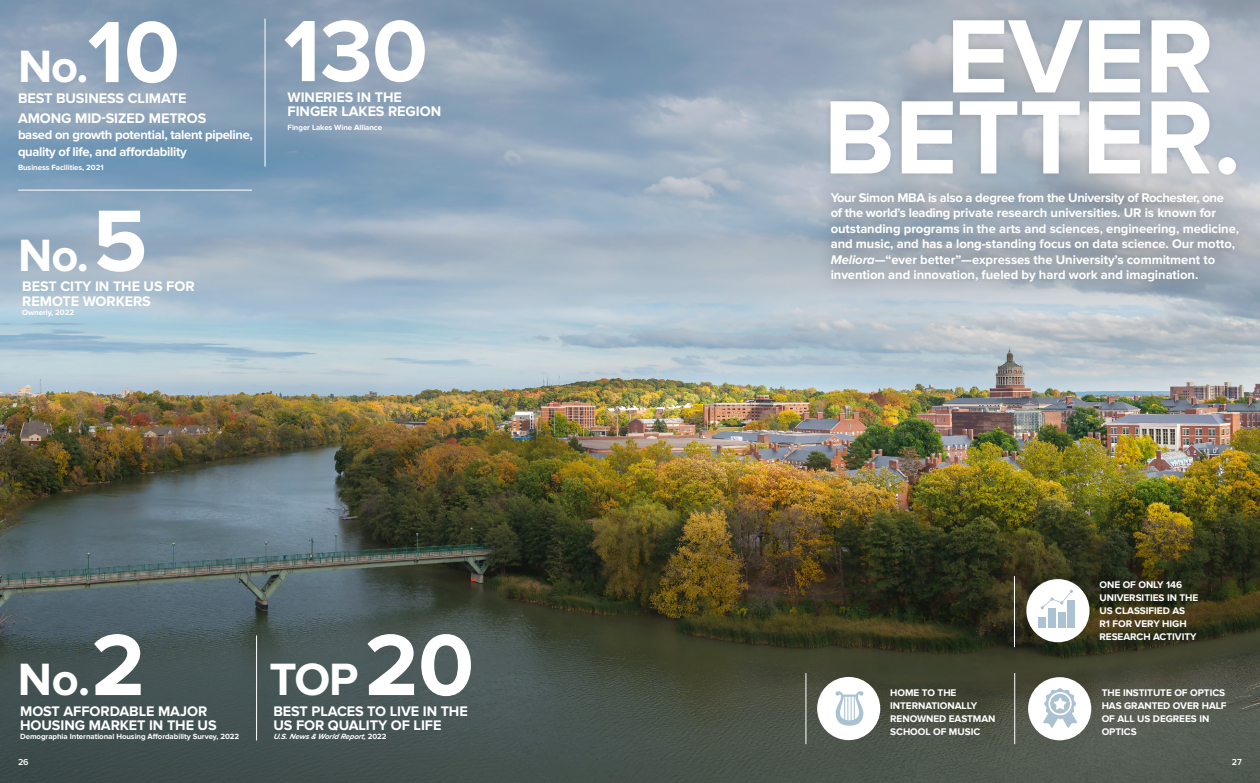
<style>
.page{position:relative;width:1260px;height:783px;background:#fff}
.page>*{position:absolute;margin:0;border:0;box-sizing:border-box;transform-origin:0 0}
.t1{font:700 108.1px "Proxima Nova";letter-spacing:-.005em;color:#fff}
.t2{font:700 90px "Proxima Nova";letter-spacing:-.005em;color:#fff}
.t3{font:700 47px "Proxima Nova";letter-spacing:-.025em;color:#fff}
.t4{font:700 14.4px/14.4px "Proxima Nova";letter-spacing:-.005em;color:#fff}
.large_caption{font:700 13px/15.5px "Proxima Nova";letter-spacing:-.005em;color:#fff}
.large_caption-2{font:700 13px/17.3px "Proxima Nova";letter-spacing:-.025em;color:#fff}
.t5{font:700 10px/13px "Proxima Nova";letter-spacing:-.005em;color:#fff}
.t6{font:600 9px "Proxima Nova";color:#fff}
.t7{font:700 7.8px "Proxima Nova";letter-spacing:-.005em;color:#fff}
.t8{font:italic 700 7.8px "Proxima Nova";color:#fff}
.s1{font-style:normal}
.s2{font-style:italic}
</style>
<div class="page">
<img style="left:0;top:0;width:1260px;height:783px">
<div style="left:824px;top:14px;width:418px;height:167px;background:#231f20;opacity:.13"></div>
<div style="left:817px;top:677px;width:63px;height:63px;background:#fff;border-radius:50%"></div>
<img style="left:835px;top:691px;width:29px;height:35px">
<hr style="left:806px;top:673px;width:1px;height:71px;background:#fff">
<div style="left:816px;top:177px;width:437px;height:119px;background:#231f20;opacity:.5"></div>
<hr style="left:256px;top:635px;width:1px;height:105px;background:#fff">
<hr style="left:265px;top:19px;width:1px;height:148px;background:#fff">
<hr style="left:18px;top:190px;width:234px;height:1px;background:#fff">
<div style="left:1026px;top:579px;width:64px;height:63px;background:#fff;border-radius:50%"></div>
<div style="left:1048px;top:608px;width:8px;height:19px;background:#aac2d2"></div>
<div style="left:1039px;top:617px;width:7px;height:10px;background:#aac2d2"></div>
<div style="left:1058px;top:612px;width:7px;height:15px;background:#aac2d2"></div>
<div style="left:1068px;top:600px;width:7px;height:27px;background:#aac2d2"></div>
<svg style="left:1041px;top:590px;width:32px;height:19px"></svg>
<hr style="left:1014px;top:576px;width:1px;height:71px;background:#fff">
<div style="left:1028px;top:677px;width:63px;height:63px;background:#fff;border-radius:50%"></div>
<hr style="left:1014px;top:673px;width:1px;height:71px;background:#fff">
<svg style="left:1043px;top:688px;width:34px;height:40px"></svg>
<p class="t2" style="left:88px;top:0;width:94px">10</p>
<p class="t4" style="left:18px;top:112px;width:190px">AMONG MID-SIZED METROS</p>
<p class="large_caption-2" style="left:18px;top:126px;width:236px">based on growth potential, talent pipeline, quality of life, and affordability</p>
<p class="t7" style="left:18px;top:163px;width:87px">Business Facilities, 2021</p>
<p class="t3" style="left:18px;top:39px;width:72px">No.</p>
<p class="t4" style="left:18px;top:91px;width:170px">BEST BUSINESS CLIMATE</p>
<p class="t2" style="left:93px;top:189px;width:56px">5</p>
<p class="t4" style="left:22px;top:294px;width:130px">REMOTE WORKERS</p>
<p class="t7" style="left:22px;top:308px;width:53px">Ownerly, 2022</p>
<p class="t3" style="left:18px;top:228px;width:72px">No.</p>
<p class="t4" style="left:22px;top:280px;width:174px">BEST CITY IN THE US FOR</p>
<p class="t2" style="left:284px;top:-1px;width:146px">130</p>
<p class="t4" style="left:288px;top:90px;width:155px">WINERIES IN THE<br>FINGER LAKES REGION</p>
<p class="t7" style="left:288px;top:123px;width:96px">Finger Lakes Wine Alliance</p>
<p class="t2" style="left:91px;top:613px;width:56px">2</p>
<p class="t4" style="left:20px;top:718px;width:198px">HOUSING MARKET IN THE US</p>
<p class="t7" style="left:20px;top:732px;width:221px">Demographia International Housing Affordability Survey, 2022</p>
<p class="t3" style="left:18px;top:652px;width:74px">No.</p>
<p class="t4" style="left:20px;top:704px;width:189px">MOST AFFORDABLE MAJOR</p>
<p class="t2" style="left:365px;top:613px;width:111px">20</p>
<p class="t4" style="left:273px;top:718px;width:170px">US FOR QUALITY OF LIFE</p>
<p class="t8" style="left:273px;top:732px;width:115px">U.S.News &amp; World Rep ort, <span class="s1">2 0 2 2</span></p>
<p class="t3" style="left:269px;top:652px;width:91px">TOP</p>
<p class="t4" style="left:273px;top:704px;width:196px">BEST PLACES TO LIVE IN THE</p>
<p class="t1" style="left:946px;top:-6px;width:269px">EVER</p>
<p class="t1" style="left:823px;top:75px;width:419px">BETTER.</p>
<p class="large_caption" style="left:831px;top:190px;width:410px">Your Simon MBA is also a degree from the University of Rochester, one<br>of the world’s leading private research universities. UR is known for outstanding programs in the arts and sciences, engineering, medicine, and music, and has a long-standing focus on data science. Our motto, <span class="s2">Meliora</span>—“ever better”—expresses the University’s commitment to invention and innovation, fueled by hard work and imagination.</p>
<p class="t5" style="left:890px;top:686px;width:107px">HOME TO THE<br>INTERNATIONALLY<br>RENOWNED EASTMAN<br>SCHOOL OF MUSIC</p>
<p class="t5" style="left:1100px;top:579px;width:100px">ONE OF ONLY 146<br>UNIVERSITIES IN THE<br>US CLASSIFIED AS<br>R1 FOR VERY HIGH<br>RESEARCH ACTIVITY</p>
<p class="t5" style="left:1102px;top:686px;width:126px">THE INSTITUTE OF OPTICS<br>HAS GRANTED OVER HALF<br>OF ALL US DEGREES IN<br>OPTICS</p>
<p class="t6" style="left:18px;top:755px;width:12px">26</p>
<p class="t6" style="left:1232px;top:755px;width:12px">27</p>
</div>
